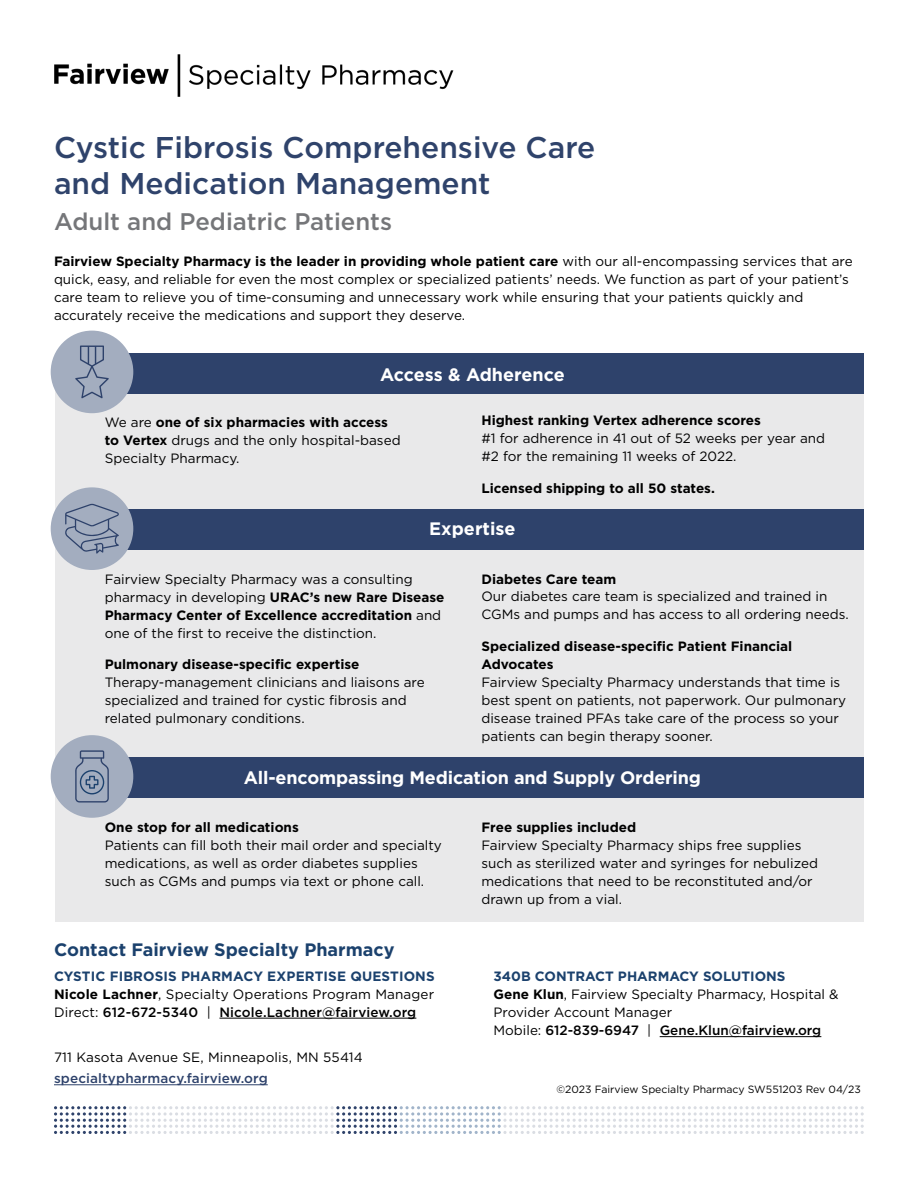
<style>
.page{position:relative;width:918px;height:1188px;background:#fff}
.page>*{position:absolute;margin:0;border:0;box-sizing:border-box;transform-origin:0 0}
.t1{font:500 30px/36px "Gotham";color:#2f436b}
.t2{font:500 24px "Gotham";color:#757679}
.t3{font:700 18px "Gotham";letter-spacing:-.01em;color:#fff}
.t4{font:700 18px "Gotham";color:#1b416d}
.t5{font:13.5px/18px "Gotham";color:#000}
.t6{font:700 13.5px/18px "Gotham";color:#000}
.t7{font:500 13.5px "Gotham";letter-spacing:.01em;color:#2e426b}
.t8{font:10.5px "Gotham";color:#000}
.s1{font-weight:700}
.s2{font-weight:700;color:#1b416d}
.s3{font-weight:500}
</style>
<div class="page">
<img style="left:54px;top:54px;width:400px;height:43px">
<svg style="left:54px;top:1106px;width:810px;height:28px"></svg>
<div style="left:56px;top:375px;width:808px;height:547px;background:#e9e9ea"></div>
<hr style="left:219px;top:1018px;width:197px;height:1px;background:#000">
<hr style="left:54px;top:1084px;width:214px;height:1px;background:#2e426b">
<div style="left:81px;top:509px;width:783px;height:41px;background:#2e426b"></div>
<div style="left:81px;top:758px;width:783px;height:40px;background:#2e426b"></div>
<div style="left:81px;top:353px;width:783px;height:41px;background:#2e426b"></div>
<div style="left:51px;top:487px;width:82px;height:83px;background:#a3adbf;border-radius:50%"></div>
<svg style="left:65px;top:504px;width:54px;height:50px"></svg>
<div style="left:51px;top:735px;width:82px;height:83px;background:#a3adbf;border-radius:50%"></div>
<svg style="left:75px;top:750px;width:34px;height:53px"></svg>
<div style="left:51px;top:331px;width:82px;height:82px;background:#a3adbf;border-radius:50%"></div>
<svg style="left:75px;top:346px;width:34px;height:52px"></svg>
<hr style="left:660px;top:1036px;width:161px;height:1px;background:#000">
<h1 class="t1" style="left:54px;top:129px;width:543px">Cystic Fibrosis Comprehensive Care and Medication Management</h1>
<h2 class="t2" style="left:54px;top:206px;width:340px">Adult and Pediatric Patients</h2>
<p class="t5" style="left:54px;top:252px;width:800px"><span class="s1">Fairview Specialty Pharmacy is the leader in providing whole patient care</span> with our all-encompassing services that are quick, easy, and reliable for even the most complex or specialized patients’ needs. We function as part of your patient’s care team to relieve you of time-consuming and unnecessary work while ensuring that your patients quickly and accurately receive the medications and support they deserve.</p>
<h3 class="t3" style="left:380px;top:363px;width:186px">Access &amp; Adherence</h3>
<p class="t5" style="left:105px;top:413px;width:297px">We are <span class="s1">one of six pharmacies with access to Vertex</span> drugs and the only hospital-based<br>Specialty Pharmacy.</p>
<p class="t6" style="left:481px;top:411px;width:281px">Highest ranking Vertex adherence scores</p>
<p class="t5" style="left:481px;top:429px;width:345px">#1 for adherence in 41 out of 52 weeks per year and #2 for the remaining 11 weeks of 2022.</p>
<p class="t6" style="left:481px;top:479px;width:235px">Licensed shipping to all 50 states.</p>
<h3 class="t3" style="left:429px;top:517px;width:88px">Expertise</h3>
<p class="t5" style="left:105px;top:569px;width:341px">Fairview Specialty Pharmacy was a consulting pharmacy in developing <span class="s1">URAC’s new Rare Disease Pharmacy Center of Excellence accreditation</span> and one of the first to receive the distinction.</p>
<p class="t6" style="left:105px;top:655px;width:256px">Pulmonary disease-specific expertise</p>
<p class="t5" style="left:105px;top:673px;width:321px">Therapy-management clinicians and liaisons are specialized and trained for cystic fibrosis and related pulmonary conditions.</p>
<p class="t6" style="left:481px;top:570px;width:136px">Diabetes Care team</p>
<p class="t5" style="left:481px;top:587px;width:369px">Our diabetes care team is specialized and trained in<br>CGMs and pumps and has access to all ordering needs.</p>
<p class="t6" style="left:481px;top:637px;width:312px">Specialized disease-specific Patient Financial<br>Advocates</p>
<p class="t5" style="left:481px;top:673px;width:366px">Fairview Specialty Pharmacy understands that time is best spent on patients, not paperwork. Our pulmonary disease trained PFAs take care of the process so your patients can begin therapy sooner.</p>
<h3 class="t3" style="left:244px;top:765px;width:459px">All-encompassing Medication and Supply Ordering</h3>
<p class="t6" style="left:105px;top:818px;width:196px">One stop for all medications</p>
<p class="t5" style="left:105px;top:836px;width:339px">Patients can fill both their mail order and specialty medications, as well as order diabetes supplies such as CGMs and pumps via text or phone call.</p>
<p class="t6" style="left:481px;top:818px;width:156px">Free supplies included</p>
<p class="t5" style="left:481px;top:836px;width:338px">Fairview Specialty Pharmacy ships free supplies such as sterilized water and syringes for nebulized medications that need to be reconstituted and/or drawn up from a vial.</p>
<h3 class="t4" style="left:54px;top:938px;width:342px">Contact Fairview Specialty Pharmacy</h3>
<p class="t5" style="left:54px;top:967px;width:382px;text-align:justify"><span class="s2">CYSTIC FIBROSIS PHARMACY EXPERTISE QUESTIONS </span><span class="s1">Nicole Lachner</span>, Specialty Operations Program Manager Direct: <span class="s3">612-672-5340</span> | <span class="s3">Nicole.Lachner@fairview.org</span></p>
<p class="t5" style="left:54px;top:1048px;width:310px">711 Kasota Avenue SE, Minneapolis, MN 55414</p>
<p class="t7" style="left:54px;top:1070px;width:215px">specialtypharmacy.fairview.org</p>
<p class="t5" style="left:494px;top:967px;width:347px"><span class="s2">340B CONTRACT PHARMACY SOLUTIONS<br></span><span class="s1">Gene Klun</span>, Fairview Specialty Pharmacy, Hospital &amp; Provider Account Manager<br>Mobile: <span class="s3">612-839-6947</span> | <span class="s3">Gene.Klun@fairview.org</span></p>
<p class="t8" style="left:557px;top:1082px;width:306px">©2023 Fairview Specialty Pharmacy SW551203 Rev 04/23</p>
</div>
